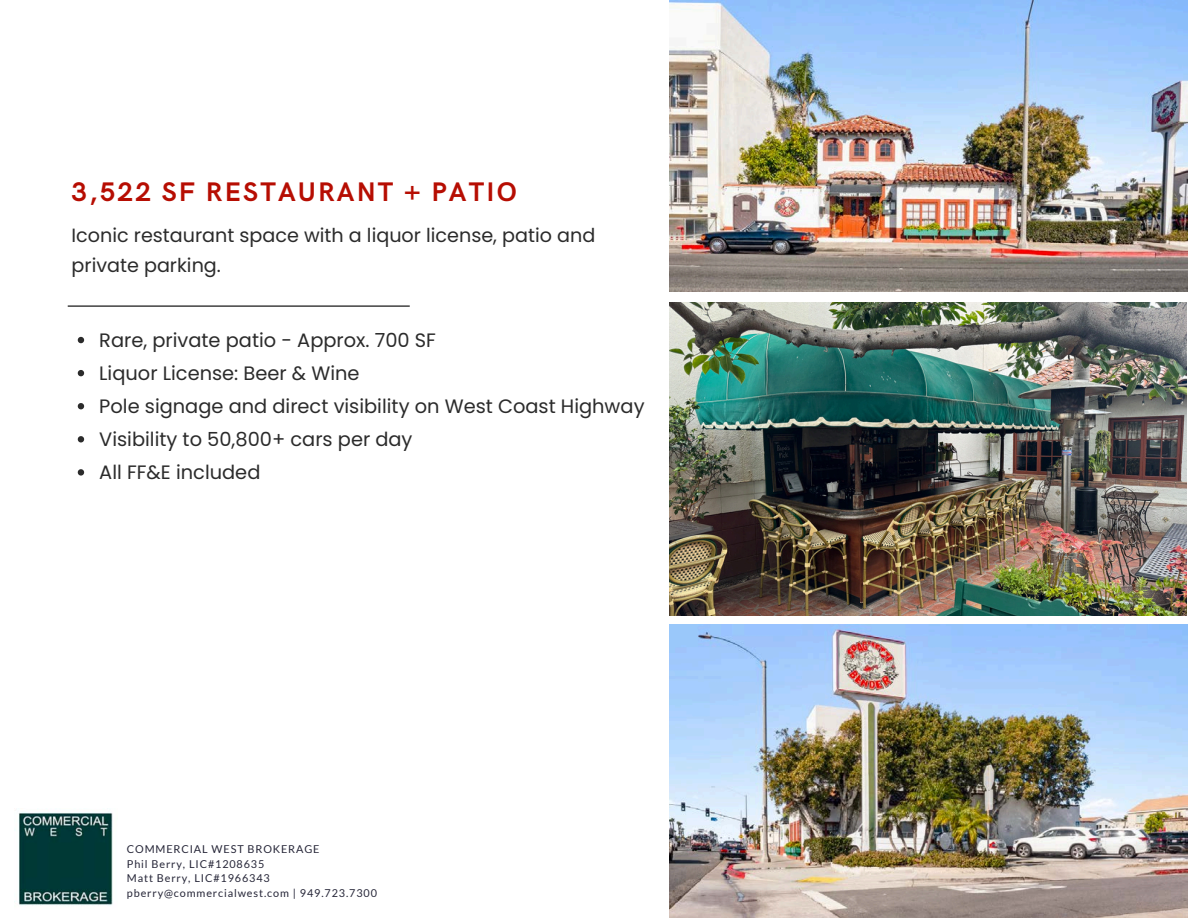
<style>
.page{position:relative;width:1188px;height:918px;background:#fff}
.page>*{position:absolute;margin:0;border:0;box-sizing:border-box;transform-origin:0 0}
.t1{font:700 27px "HK Grotesk";letter-spacing:.08em;color:#b60d02}
.t2{font:19.35px "Poppins";color:#2b2b2b}
.t3{font:19.2px/30px "Poppins";color:#2b2b2b}
.t4{font:10.8px "Lato";letter-spacing:.08em;color:#262638}
</style>
<div class="page">
<img style="left:670px;top:302px;width:516px;height:313px">
<img style="left:14px;top:812px;width:99px;height:94px">
<img style="left:670px;top:625px;width:518px;height:293px">
<img style="left:670px;top:0;width:518px;height:291px">
<svg style="left:78px;top:337px;width:6px;height:6px"></svg>
<svg style="left:78px;top:370px;width:6px;height:6px"></svg>
<svg style="left:78px;top:403px;width:6px;height:6px"></svg>
<svg style="left:78px;top:436px;width:6px;height:6px"></svg>
<svg style="left:78px;top:469px;width:6px;height:7px"></svg>
<hr style="left:68px;top:306px;width:342px;height:1px;background:#000">
<p class="t1" style="left:72px;top:177px;width:447px">3,522 SF RESTAURANT + PATIO</p>
<p class="t3" style="left:72px;top:220px;width:525px">Iconic restaurant space with a liquor license, patio and private parking.</p>
<p class="t2" style="left:99px;top:327px;width:338px">Rare, private patio - Approx. 700 SF</p>
<p class="t2" style="left:99px;top:360px;width:262px">Liquor License: Beer &amp; Wine</p>
<p class="t2" style="left:99px;top:393px;width:547px">Pole signage and direct visibility on West Coast Highway</p>
<p class="t2" style="left:99px;top:426px;width:315px">Visibility to 50,800+ cars per day</p>
<p class="t2" style="left:99px;top:459px;width:163px">All FF&amp;E included</p>
<p class="t4" style="left:127px;top:843px;width:194px">COMMERCIAL WEST BROKERAGE</p>
<p class="t4" style="left:127px;top:857px;width:139px">Phil Berry, LIC#1208635</p>
<p class="t4" style="left:127px;top:872px;width:144px">Matt Berry, LIC#1966343</p>
<p class="t4" style="left:127px;top:886px;width:252px">pberry@commercialwest.com | 949.723.7300</p>
</div>
